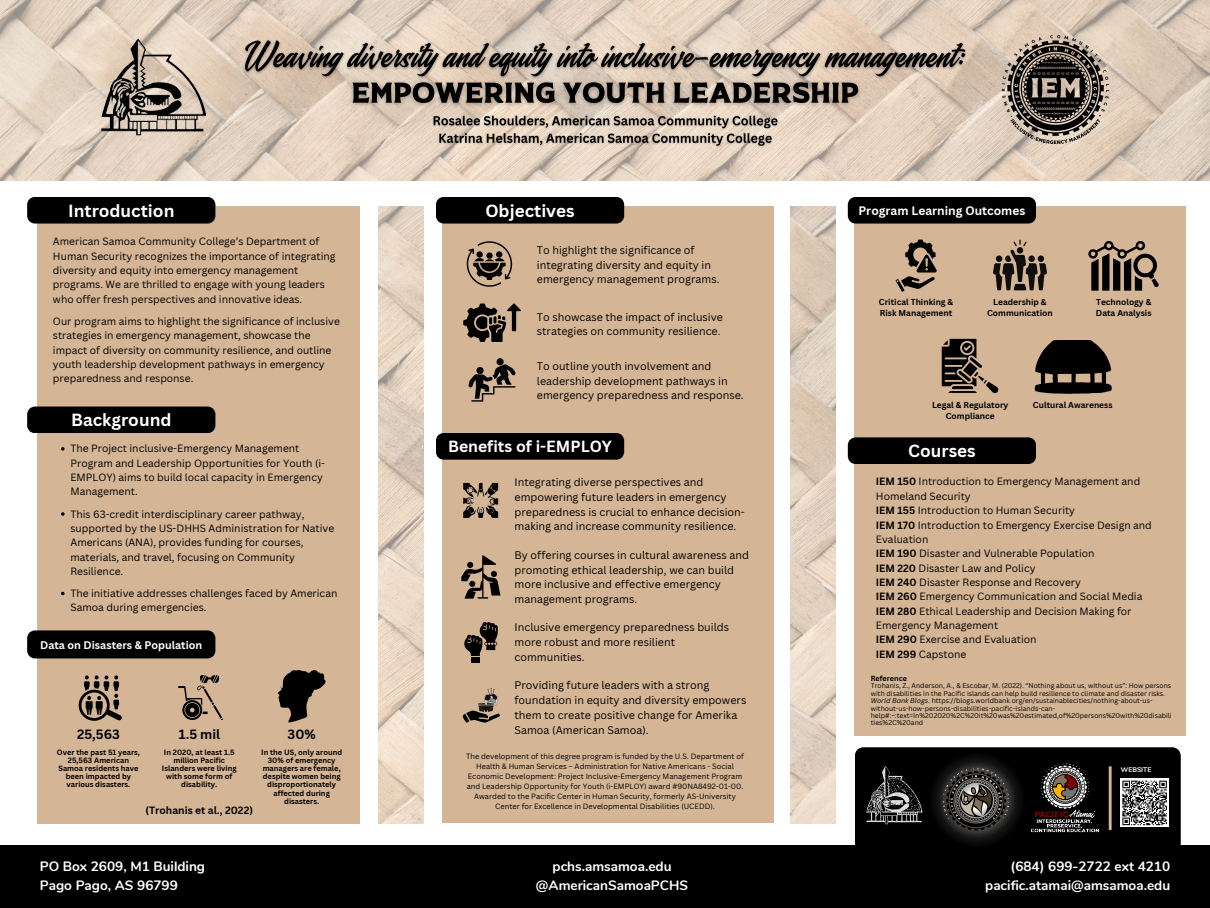
<style>
.page{position:relative;width:1210px;height:908px;background:#fff}
.page>*{position:absolute;margin:0;border:0;box-sizing:border-box;transform-origin:0 0}
.t1{font:700 17.11px "Canva Sans";color:#fff}
.t2{font:700 15.71px "Canva Sans";color:#fff}
.t3{font:700 13.54px/18.8px "Nunito";color:#fff}
.t4{font:700 13.05px "Canva Sans";color:#000}
.t5{font:700 11.97px "Canva Sans";color:#fff}
.t6{font:10.74px/14.7px "Canva Sans";color:#000}
.t7{font:700 10.74px "Canva Sans";color:#fff}
.t8{font:10.25px/14.3px "Canva Sans";color:#000}
.t9{font:700 10.25px "Canva Sans";color:#000}
.t10{font:700 8.4px/11.5px "Canva Sans";color:#000;text-align:center}
.t11{font:7.46px/10.1px "Canva Sans";color:#000;text-align:center}
.t12{font:700 7.46px/8px "Canva Sans";color:#000;text-align:center}
.t13{font:700 7.24px "Canva Sans";color:#000}
.t14{font:6.75px/7.3px "Canva Sans";color:#000}
.t15{font:700 6.72px "Nunito";color:#fff}
.s1{font-weight:700}
.s2{font-style:italic}
</style>
<div class="page">
<div style="left:855px;top:747px;width:325px;height:97px;background:#000"></div>
<div style="left:0;top:844px;width:1210px;height:63px;background:#000"></div>
<svg style="left:928px;top:751px;width:96px;height:93px;background:#080707"></svg>
<img style="left:942px;top:764px;width:68px;height:68px">
<img style="left:1030px;top:763px;width:69px;height:69px">
<div style="left:854px;top:206px;width:331px;height:529px;background:#d4b595"></div>
<div style="left:37px;top:206px;width:322px;height:617px;background:#d4b595"></div>
<img style="left:378px;top:206px;width:45px;height:617px">
<img style="left:790px;top:206px;width:45px;height:617px">
<img style="left:0;top:0;width:1210px;height:181px">
<img style="left:999px;top:34px;width:112px;height:112px">
<div style="left:27px;top:197px;width:188px;height:26px;background:#000"></div>
<div style="left:27px;top:406px;width:188px;height:27px;background:#000"></div>
<div style="left:443px;top:206px;width:331px;height:616px;background:#d4b595"></div>
<div style="left:848px;top:437px;width:188px;height:27px;background:#000"></div>
<img style="left:98px;top:38px;width:112px;height:98px">
<div style="left:848px;top:197px;width:188px;height:26px;background:#000"></div>
<svg style="left:993px;top:239px;width:54px;height:51px"></svg>
<svg style="left:1088px;top:241px;width:71px;height:49px"></svg>
<svg style="left:941px;top:338px;width:57px;height:55px"></svg>
<img style="left:1034px;top:340px;width:77px;height:53px">
<svg style="left:1120px;top:778px;width:49px;height:49px"></svg>
<svg style="left:1121px;top:779px;width:47px;height:46px"></svg>
<hr style="left:1108px;top:766px;width:3px;height:63px;background:#d4b595">
<img style="left:860px;top:765px;width:68px;height:61px">
<svg style="left:466px;top:241px;width:47px;height:46px"></svg>
<svg style="left:463px;top:303px;width:58px;height:39px"></svg>
<svg style="left:468px;top:358px;width:48px;height:43px"></svg>
<svg style="left:463px;top:483px;width:35px;height:34px"></svg>
<svg style="left:461px;top:555px;width:39px;height:43px"></svg>
<svg style="left:464px;top:621px;width:34px;height:41px"></svg>
<svg style="left:462px;top:710px;width:38px;height:13px"></svg>
<img style="left:478px;top:703px;width:15px;height:8px">
<img style="left:484px;top:688px;width:13px;height:17px">
<div style="left:27px;top:630px;width:188px;height:28px;background:#000"></div>
<svg style="left:895px;top:239px;width:41px;height:53px"></svg>
<div style="left:436px;top:197px;width:188px;height:26px;background:#000"></div>
<div style="left:436px;top:433px;width:188px;height:26px;background:#000"></div>
<img style="left:240px;top:35px;width:730px;height:47px">
<img style="left:345px;top:76px;width:520px;height:36px">
<img style="left:430px;top:113px;width:350px;height:37px">
<svg style="left:61px;top:447px;width:4px;height:3px"></svg>
<svg style="left:61px;top:591px;width:4px;height:4px"></svg>
<svg style="left:178px;top:675px;width:45px;height:44px"></svg>
<svg style="left:78px;top:675px;width:44px;height:46px"></svg>
<svg style="left:278px;top:670px;width:47px;height:52px"></svg>
<h2 class="t1" style="left:68px;top:198px;width:108px">Introduction</h2>
<p class="t8" style="left:53px;top:234px;width:284px">American Samoa Community College’s Department of Human Security recognizes the importance of integrating diversity and equity into emergency management programs. We are thrilled to engage with young leaders who offer fresh perspectives and innovative ideas.</p>
<p class="t8" style="left:53px;top:313px;width:288px">Our program aims to highlight the significance of inclusive strategies in emergency management, showcase the impact of diversity on community resilience, and outline youth leadership development pathways in emergency preparedness and response.</p>
<h2 class="t1" style="left:71px;top:408px;width:102px">Background</h2>
<p class="t8" style="left:70px;top:441px;width:256px">The Project inclusive-Emergency Management Program and Leadership Opportunities for Youth (i-EMPLOY) aims to build local capacity in Emergency Management.</p>
<h3 class="t8" style="left:70px;top:506px;width:265px">This 63-credit interdisciplinary career pathway, supported by the US-DHHS Administration for Native Americans (ANA), provides funding for courses, materials, and travel, focusing on Community Resilience.</h3>
<p class="t8" style="left:70px;top:585px;width:268px">The initiative addresses challenges faced by American<br>Samoa during emergencies.</p>
<p class="t7" style="left:40px;top:637px;width:164px">Data on Disasters &amp; Population</p>
<p class="t4" style="left:179px;top:724px;width:43px">1.5 mil</p>
<p class="t4" style="left:288px;top:724px;width:30px">30%</p>
<p class="t12" style="left:261px;top:748px;width:82px">In the US, only around<br>30% of emergency managers are female, despite women being disproportionately affected during disasters.</p>
<p class="t4" style="left:77px;top:724px;width:44px">25,563</p>
<p class="t12" style="left:57px;top:748px;width:85px">Over the past 51 years,<br>25,563 American<br>Samoa residents have been impacted by various disasters.</p>
<h3 class="t12" style="left:162px;top:748px;width:76px">In 2020, at least 1.5 million Pacific<br>Islanders were living with some form of disability.</h3>
<p class="t9" style="left:145px;top:802px;width:109px">(Trohanis et al., 2022)</p>
<p class="t1" style="left:485px;top:198px;width:91px">Objectives</p>
<h5 class="t6" style="left:537px;top:242px;width:184px">To highlight the significance of integrating diversity and equity in emergency management programs.</h5>
<p class="t6" style="left:537px;top:309px;width:188px">To showcase the impact of inclusive strategies on community resilience.</p>
<h5 class="t6" style="left:537px;top:358px;width:208px">To outline youth involvement and leadership development pathways in emergency preparedness and response.</h5>
<h5 class="t2" style="left:448px;top:435px;width:165px">Benefits of i-EMPLOY</h5>
<h5 class="t6" style="left:514px;top:474px;width:232px">Integrating diverse perspectives and empowering future leaders in emergency preparedness is crucial to enhance decision&shy;making and increase community resilience.</h5>
<h5 class="t6" style="left:514px;top:547px;width:236px">By offering courses in cultural awareness and promoting ethical leadership, we can build more inclusive and effective emergency management programs.</h5>
<p class="t6" style="left:514px;top:619px;width:216px">Inclusive emergency preparedness builds more robust and more resilient communities.</p>
<h5 class="t6" style="left:514px;top:677px;width:233px">Providing future leaders with a strong foundation in equity and diversity empowers them to create positive change for Amerika Samoa (American Samoa).</h5>
<h4 class="t11" style="left:466px;top:750px;width:279px">The development of this degree program is funded by the U.S. Department of Health &amp; Human Services – Administration for Native Americans - Social Economic Development: Project Inclusive-Emergency Management Program and Leadership Opportunity for Youth (i-EMPLOY) award #90NA8492-01-00.<br>Awarded to the Pacific Center in Human Security, formerly AS-University Center for Excellence in Developmental Disabilities (UCEDD).</h4>
<h6 class="t5" style="left:858px;top:202px;width:168px">Program Learning Outcomes</h6>
<p class="t10" style="left:879px;top:295px;width:76px;text-align:left">Critical Thinking &amp;<br>Risk Management</p>
<p class="t10" style="left:987px;top:295px;width:67px">Leadership &amp;<br>Communication</p>
<p class="t10" style="left:1096px;top:295px;width:57px">Technology &amp;</p>
<p class="t10" style="left:1096px;top:307px;width:57px">Data Analysis</p>
<p class="t10" style="left:932px;top:398px;width:78px">Legal &amp; Regulatory<br>Compliance</p>
<p class="t10" style="left:1033px;top:398px;width:81px">Cultural Awareness</p>
<h6 class="t1" style="left:908px;top:438px;width:69px">Courses</h6>
<p class="t8" style="left:876px;top:474px;width:277px"><span class="s1">IEM 150</span> Introduction to Emergency Management and Homeland Security<br><span class="s1">IEM 155</span> Introduction to Human Security<br><span class="s1">IEM 170</span> Introduction to Emergency Exercise Design and Evaluation<br><span class="s1">IEM 190</span> Disaster and Vulnerable Population<br><span class="s1">IEM 220</span> Disaster Law and Policy<br><span class="s1">IEM 240</span> Disaster Response and Recovery<br><span class="s1">IEM 260</span> Emergency Communication and Social Media <span class="s1">IEM 280</span> Ethical Leadership and Decision Making for Emergency Management<br><span class="s1">IEM 290</span> Exercise and Evaluation<br><span class="s1">IEM 299</span> Capstone</p>
<h5 class="t13" style="left:871px;top:672px;width:38px">Reference</h5>
<p class="t14" style="left:871px;top:682px;width:302px">Trohanis, Z., Anderson, A., &amp; Escobar, M. (2022). “Nothing about us, without us”: How persons with disabilities in the Pacific islands can help build resilience to climate and disaster risks.<br><span class="s2">World Bank Blogs</span>. https://blogs.worldbank.org/en/sustainablecities/nothing-about-us&shy;without-us-how-persons-disabilities-pacific-islands-can&shy;help#:~:text=In%202020%2C%20it%20was%20estimated,of%20persons%20with%20disabili ties%2C%20and</p>
<p class="t15" style="left:1121px;top:765px;width:32px">WEBSITE</p>
<p class="t3" style="left:40px;top:857px;width:167px">PO Box 2609, M1 Building<br>Pago Pago, AS 96799</p>
<p class="t3" style="left:536px;top:857px;width:154px;text-align:center">pchs.amsamoa.edu @AmericanSamoaPCHS</p>
<h3 class="t3" style="left:985px;top:857px;width:186px;text-align:right">(684) 699-2722 ext 4210 pacific.atamai@amsamoa.edu</h3>
</div>
